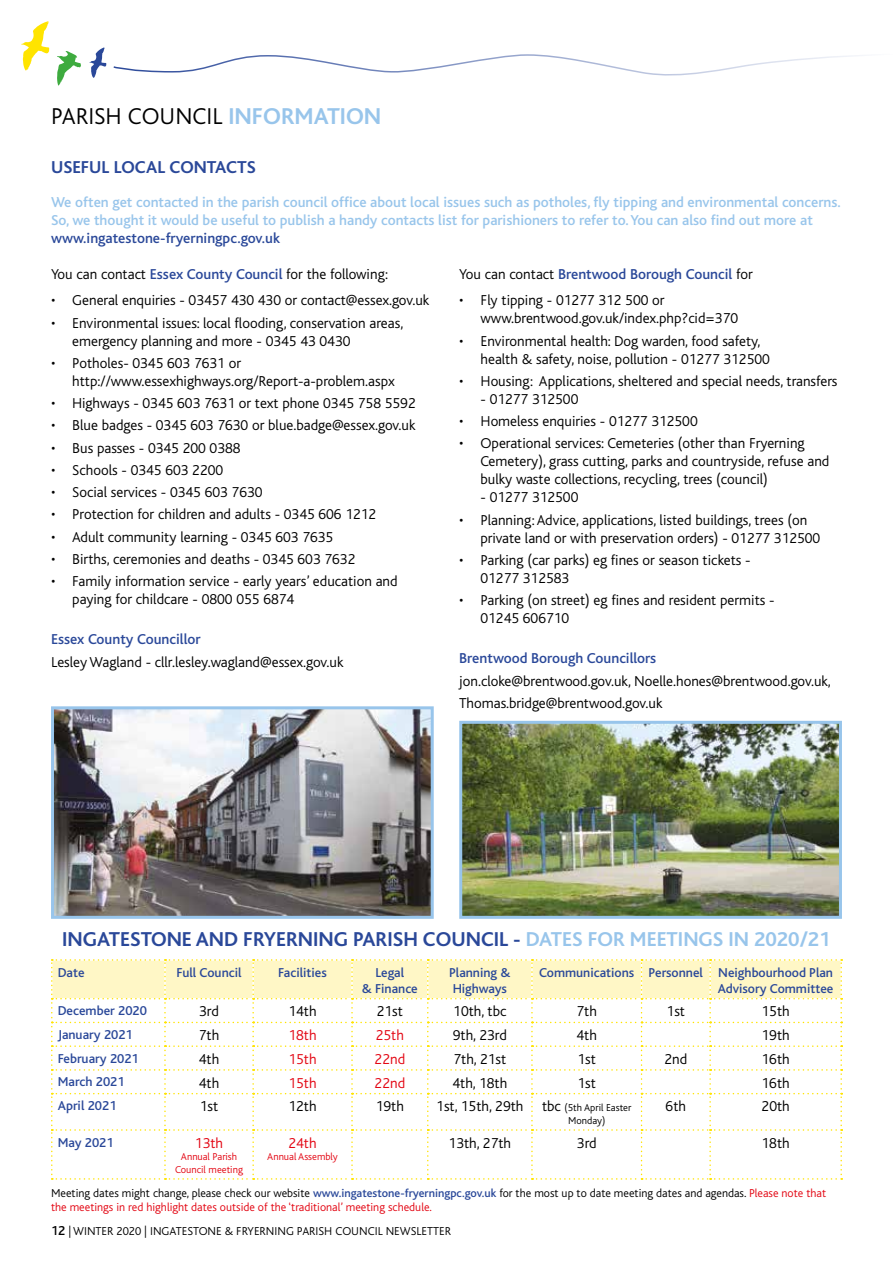
<style>
.page{position:relative;width:893px;height:1263px;background:#fff}
.page>*{position:absolute;margin:0;border:0;box-sizing:border-box;transform-origin:0 0}
.t1{font:300 24px "Bliss";color:#000}
.t2{font:700 21px "Bliss";color:#2a4899}
.t3{font:700 18px "Bliss";color:#2a4899}
.t4{font:300 15px/18px "Bliss";color:#000}
.t5{font:500 15px/18px "Bliss";color:#98c5eb}
.t6{font:500 15px "Bliss";color:#2a4899}
.t7{font:300 15px "Bliss";color:#e30613}
.t8{font:500 13.5px/16.2px "Bliss";color:#2a4899;text-align:center}
.t9{font:300 12px/14.4px "Bliss";color:#000}
.t10{font:300 10.5px/12.6px "Bliss";color:#e30613;text-align:center}
.t11{font:300 10.5px "Bliss";color:#000}
.s1{font-weight:700;color:#98c5eb}
.s2{font-weight:300;color:#000}
.s3{font-weight:500;color:#2a4899}
.s4{color:#98c5eb}
.s5{font-size:10.5px}
.s6{color:#e30613}
.s7{font-weight:500;font-size:13.5px}
</style>
<div class="page">
<svg style="left:113px;top:54px;width:750px;height:22px"></svg>
<svg style="left:89px;top:47px;width:17px;height:31px"></svg>
<svg style="left:57px;top:51px;width:24px;height:35px"></svg>
<svg style="left:21px;top:21px;width:28px;height:50px"></svg>
<svg style="left:51px;top:959px;width:791px;height:221px"></svg>
<img style="left:463px;top:725px;width:375px;height:190px">
<div style="left:459px;top:721px;width:383px;height:198px;border:3px solid #98c5eb"></div>
<img style="left:55px;top:710px;width:375px;height:205px">
<div style="left:51px;top:706px;width:383px;height:213px;border:3px solid #98c5eb"></div>
<h1 class="t1" style="left:51px;top:103px;width:332px">PARISH COUNCIL <span class="s1">INFORMATION</span></h1>
<p class="t3" style="left:51px;top:158px;width:206px">USEFUL LOCAL CONTACTS</p>
<p class="t5" style="left:51px;top:193px;width:791px">We often get contacted in the parish council office about local issues such as potholes, fly tipping and environmental concerns.<br>So, we thought it would be useful to publish a handy contacts list for parishioners to refer to. You can also find out more at</p>
<p class="t6" style="left:51px;top:230px;width:231px">www.ingatestone-fryerningpc.gov.uk</p>
<p class="t6" style="left:459px;top:266px;width:295px"><span class="s2">You can contact</span> Brentwood Borough Council <span class="s2">for</span></p>
<p class="t4" style="left:480px;top:292px;width:259px;text-indent:-21px">• Fly tipping - 01277 312 500 or www.brentwood.gov.uk/index.php?cid=370</p>
<p class="t4" style="left:480px;top:332px;width:291px;text-indent:-21px">• Environmental health: Dog warden, food safety, health &amp; safety, noise, pollution - 01277 312500</p>
<p class="t4" style="left:459px;top:372px;width:380px">• Housing: Applications, sheltered and special needs, transfers</p>
<p class="t4" style="left:480px;top:390px;width:99px">- 01277 312500</p>
<p class="t4" style="left:459px;top:412px;width:240px">• Homeless enquiries - 01277 312500</p>
<p class="t4" style="left:480px;top:435px;width:350px;text-indent:-21px">• Operational services: Cemeteries (other than Fryerning<br>Cemetery), grass cutting, parks and countryside, refuse and bulky waste collections, recycling, trees (council)</p>
<p class="t4" style="left:480px;top:489px;width:99px">- 01277 312500</p>
<p class="t4" style="left:480px;top:511px;width:341px;text-indent:-21px">• Planning: Advice, applications, listed buildings, trees (on private land or with preservation orders) - 01277 312500</p>
<p class="t4" style="left:480px;top:551px;width:272px;text-indent:-21px">• Parking (car parks) eg fines or season tickets -<br>01277 312583</p>
<p class="t4" style="left:480px;top:591px;width:296px;text-indent:-21px">• Parking (on street) eg fines and resident permits -<br>01245 606710</p>
<p class="t6" style="left:459px;top:650px;width:199px">Brentwood Borough Councillors</p>
<p class="t4" style="left:459px;top:670px;width:373px;line-height:22.2px">jon.cloke@brentwood.gov.uk, Noelle.hones@brentwood.gov.uk,<br>Thomas.bridge@brentwood.gov.uk</p>
<p class="t4" style="left:51px;top:265px;width:339px">You can contact <span class="s3">Essex County Council</span> for the following:</p>
<p class="t4" style="left:51px;top:292px;width:380px">• General enquiries - 03457 430 430 or contact@essex.gov.uk</p>
<p class="t4" style="left:72px;top:314px;width:332px;text-indent:-21px">• Environmental issues: local flooding, conservation areas, emergency planning and more - 0345 43 0430</p>
<p class="t4" style="left:72px;top:354px;width:324px;text-indent:-21px">• Potholes- 0345 603 7631 or http://www.essexhighways.org/Report-a-problem.aspx</p>
<p class="t4" style="left:51px;top:394px;width:366px">• Highways - 0345 603 7631 or text phone 0345 758 5592</p>
<p class="t4" style="left:51px;top:417px;width:366px">• Blue badges - 0345 603 7630 or blue.badge@essex.gov.uk</p>
<p class="t4" style="left:51px;top:439px;width:191px">• Bus passes - 0345 200 0388</p>
<p class="t4" style="left:51px;top:461px;width:174px">• Schools - 0345 603 2200</p>
<p class="t4" style="left:51px;top:483px;width:213px">• Social services - 0345 603 7630</p>
<p class="t4" style="left:51px;top:506px;width:327px">• Protection for children and adults - 0345 606 1212</p>
<p class="t4" style="left:51px;top:528px;width:284px">• Adult community learning - 0345 603 7635</p>
<p class="t4" style="left:51px;top:550px;width:306px">• Births, ceremonies and deaths - 0345 603 7632</p>
<p class="t4" style="left:72px;top:572px;width:327px;text-indent:-21px">• Family information service - early years’ education and paying for childcare - 0800 055 6874</p>
<p class="t6" style="left:51px;top:631px;width:151px">Essex County Councillor</p>
<p class="t4" style="left:51px;top:653px;width:294px">Lesley Wagland - cllr.lesley.wagland@essex.gov.uk</p>
<h2 class="t2" style="left:62px;top:928px;width:770px">INGATESTONE AND FRYERNING PARISH COUNCIL - <span class="s4">DATES FOR MEETINGS IN 2020/21</span></h2>
<p class="t8" style="left:58px;top:964px;width:28px">Date</p>
<p class="t8" style="left:177px;top:964px;width:66px">Full Council</p>
<p class="t8" style="left:278px;top:964px;width:50px">Facilities</p>
<p class="t8" style="left:362px;top:964px;width:57px">Legal<br>&amp; Finance</p>
<p class="t8" style="left:449px;top:964px;width:63px;text-align:left">Planning &amp;<br>Highways</p>
<p class="t8" style="left:539px;top:964px;width:296px;text-align:right">Communications Personnel Neighbourhood Plan<br>Advisory Committee</p>
<p class="t8" style="left:58px;top:1003px;width:91px">December 2020</p>
<p class="t4" style="left:199px;top:1003px;width:21px">3rd</p>
<p class="t4" style="left:288px;top:1003px;width:30px">14th</p>
<p class="t4" style="left:377px;top:1003px;width:28px">21st</p>
<p class="t4" style="left:453px;top:1003px;width:55px">10th, tbc</p>
<p class="t4" style="left:576px;top:1003px;width:22px">7th</p>
<p class="t4" style="left:667px;top:1003px;width:20px">1st</p>
<p class="t4" style="left:762px;top:1003px;width:30px">15th</p>
<p class="t8" style="left:58px;top:1027px;width:77px">January 2021</p>
<p class="t4" style="left:199px;top:1026px;width:22px">7th</p>
<p class="t7" style="left:288px;top:1027px;width:30px">18th</p>
<p class="t7" style="left:376px;top:1027px;width:30px">25th</p>
<p class="t4" style="left:453px;top:1026px;width:55px">9th, 23rd</p>
<p class="t4" style="left:576px;top:1026px;width:22px">4th</p>
<p class="t4" style="left:762px;top:1026px;width:30px">19th</p>
<p class="t8" style="left:58px;top:1050px;width:83px">February 2021</p>
<p class="t4" style="left:199px;top:1050px;width:22px">4th</p>
<p class="t7" style="left:288px;top:1051px;width:30px">15th</p>
<p class="t7" style="left:375px;top:1051px;width:32px">22nd</p>
<p class="t4" style="left:453px;top:1050px;width:54px">7th, 21st</p>
<p class="t4" style="left:577px;top:1050px;width:20px">1st</p>
<p class="t4" style="left:664px;top:1050px;width:24px">2nd</p>
<p class="t4" style="left:762px;top:1050px;width:30px">16th</p>
<p class="t8" style="left:58px;top:1074px;width:68px">March 2021</p>
<p class="t4" style="left:199px;top:1074px;width:22px">4th</p>
<p class="t7" style="left:288px;top:1075px;width:30px">15th</p>
<p class="t7" style="left:375px;top:1075px;width:32px">22nd</p>
<p class="t4" style="left:452px;top:1074px;width:56px">4th, 18th</p>
<p class="t4" style="left:577px;top:1074px;width:20px">1st</p>
<p class="t4" style="left:762px;top:1074px;width:30px">16th</p>
<p class="t8" style="left:58px;top:1098px;width:60px">April 2021</p>
<p class="t4" style="left:200px;top:1098px;width:20px">1st</p>
<p class="t4" style="left:288px;top:1098px;width:30px">12th</p>
<p class="t4" style="left:376px;top:1098px;width:30px">19th</p>
<p class="t4" style="left:436px;top:1098px;width:197px">1st, 15th, 29th tbc <span class="s5">(5th April Easter</span></p>
<p class="t11" style="left:568px;top:1115px;width:39px">Monday)</p>
<p class="t4" style="left:666px;top:1098px;width:22px">6th</p>
<p class="t4" style="left:762px;top:1098px;width:30px">20th</p>
<p class="t4" style="left:449px;top:1134px;width:64px">13th, 27th</p>
<p class="t4" style="left:577px;top:1134px;width:21px">3rd</p>
<p class="t4" style="left:762px;top:1134px;width:30px">18th</p>
<p class="t9" style="left:51px;top:1186px;width:777px">Meeting dates might change, please check our website <span class="s3">www.ingatestone-fryerningpc.gov.uk</span> for the most up to date meeting dates and agendas. <span class="s6">Please note that the meetings in red highlight dates outside of the ‘traditional’ meeting schedule.</span></p>
<p class="t8" style="left:58px;top:1134px;width:57px">May 2021</p>
<p class="t7" style="left:195px;top:1135px;width:30px">13th</p>
<p class="t10" style="left:175px;top:1151px;width:69px">Annual Parish<br>Council meeting</p>
<p class="t7" style="left:288px;top:1135px;width:30px">24th</p>
<p class="t10" style="left:267px;top:1151px;width:72px">Annual Assembly</p>
<p class="t9" style="left:51px;top:1224px;width:402px"><span class="s7">12</span> | WINTER 2020 | INGATESTONE &amp; FRYERNING PARISH COUNCIL NEWSLETTER</p>
</div>
